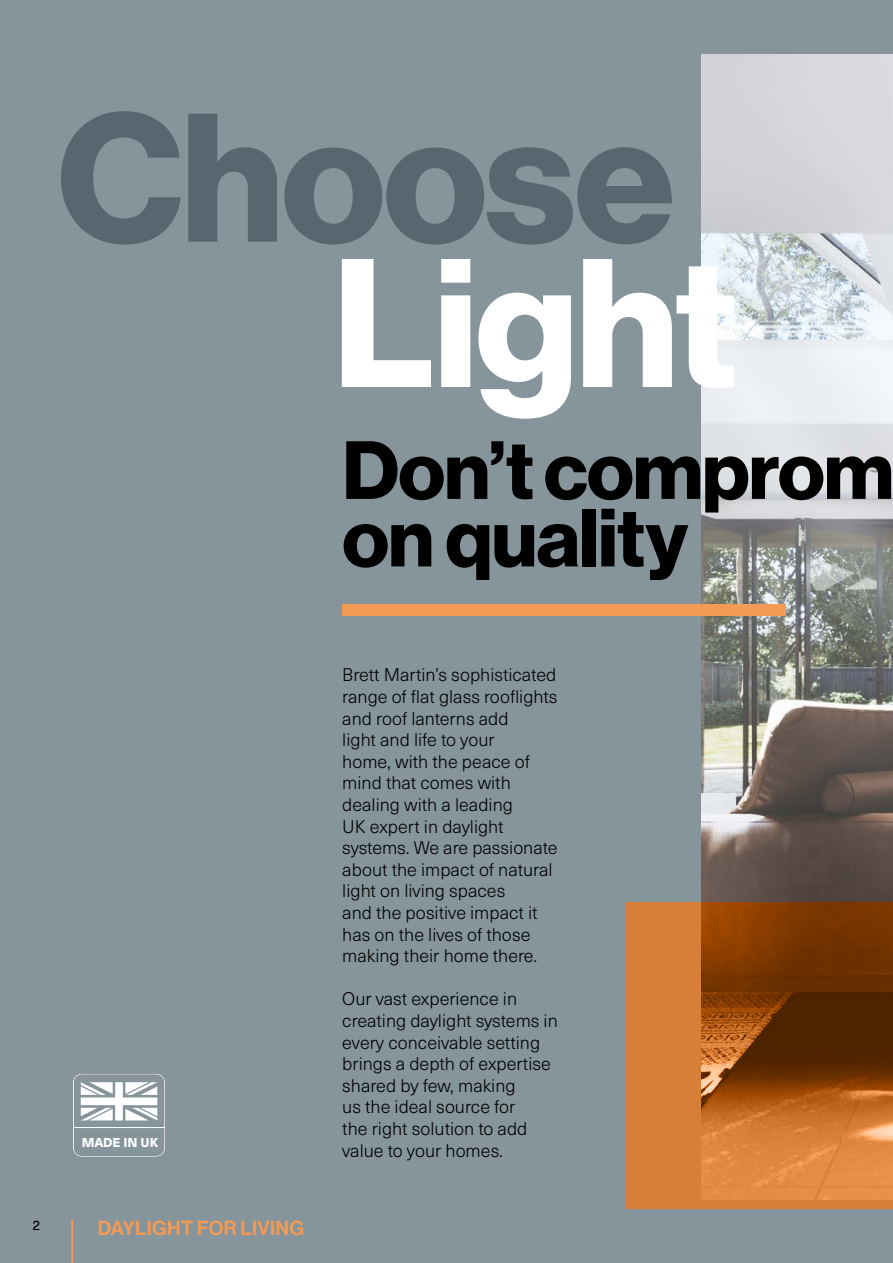
<style>
.page{position:relative;width:893px;height:1263px;background:#86959c}
.page>*{position:absolute;margin:0;border:0;box-sizing:border-box;transform-origin:0 0}
.t1{font:178.95px "N Haas Grotesk DS Pro 75 Bd";letter-spacing:-.01em;color:#59666f}
.t2{font:178.95px "N Haas Grotesk DS Pro 75 Bd";letter-spacing:-.01em;color:#fff}
.t3{font:80.55px/67.5px "N Haas Grotesk DS Pro 75 Bd";letter-spacing:-.01em;color:#000}
.t4{font:19.95px "N Haas Grotesk DS Pro 65 Md";letter-spacing:.015em;color:#f39a54}
.t5{font:300 18px/21.6px "Neue Haas Unica W1 G";color:#000}
.t6{font:300 13.5px "Neue Haas Unica W1 G";color:#000}
.t7{font:800 12.6px "Neue Haas Unica W1 G";color:#fff}
</style>
<div class="page">
<img style="left:702px;top:54px;width:191px;height:849px">
<svg style="left:625px;top:903px;width:268px;height:306px;background:#ac5f21"></svg>
<div style="left:342px;top:604px;width:444px;height:12px;background:#f39a54"></div>
<div style="left:73px;top:1074px;width:92px;height:83px;border:1px solid #fff;border-radius:8px"></div>
<svg style="left:81px;top:1082px;width:76px;height:38px"></svg>
<hr style="left:73px;top:1127px;width:92px;height:1px;background:#fff">
<hr style="left:72px;top:1219px;width:1px;height:44px;background:#f39a54">
<h1 class="t1" style="left:57px;top:74px;width:619px">Choose</h1>
<h1 class="t2" style="left:333px;top:220px;width:406px">Light</h1>
<p class="t7" style="left:82px;top:1132px;width:78px">MADE IN UK</p>
<p class="t6" style="left:33px;top:1215px;width:9px">2</p>
<p class="t4" style="left:98px;top:1216px;width:208px">DAYLIGHT FOR LIVING</p>
<h2 class="t3" style="left:342px;top:438px;width:553px">Don’t comprom on quality</h2>
<p class="t5" style="left:342px;top:663px;width:217px">Brett Martin’s sophisticated range of flat glass rooflights and roof lanterns add<br>light and life to your<br>home, with the peace of mind that comes with dealing with a leading<br>UK expert in daylight systems. We are passionate about the impact of natural light on living spaces<br>and the positive impact it has on the lives of those making their home there.</p>
<p class="t5" style="left:342px;top:987px;width:217px">Our vast experience in creating daylight systems in every conceivable setting brings a depth of expertise shared by few, making<br>us the ideal source for<br>the right solution to add value to your homes.</p>
</div>
